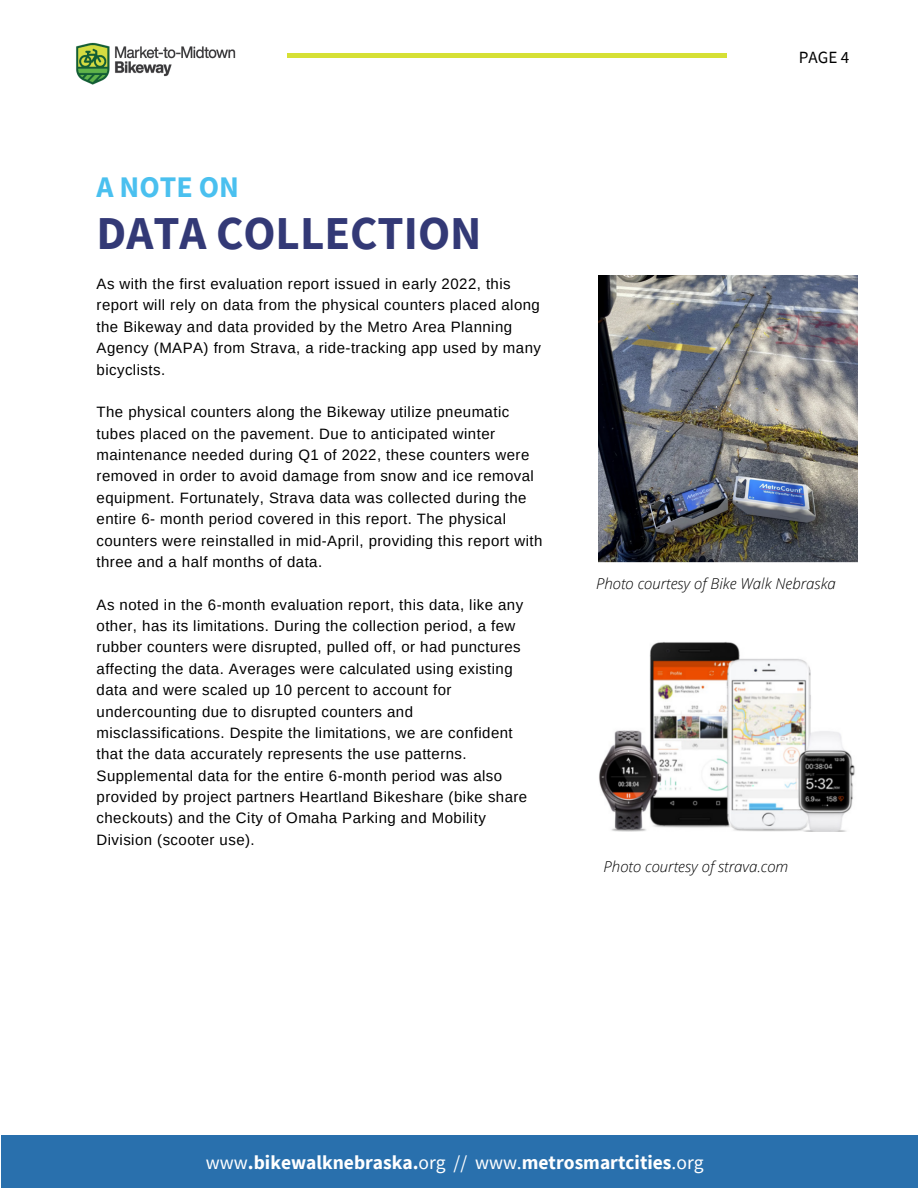
<style>
.page{position:relative;width:918px;height:1188px;background:#fff}
.page>*{position:absolute;margin:0;border:0;box-sizing:border-box;transform-origin:0 0}
.t1{font:700 47.1px "Source Sans Pro";color:#333976}
.t2{font:700 29.85px "Source Sans Pro";color:#4ac0ef}
.t3{font:700 19.5px "Source Sans Pro";color:#fff}
.t4{font:17.1px "Source Sans Pro";color:#000}
.t5{font:15px/21.3px "Arimo";letter-spacing:.03em;color:#000}
.t6{font:italic 300 15px "Open Sans";color:#000}
.s1{font-weight:400}
</style>
<div class="page">
<img style="left:599px;top:642px;width:256px;height:189px">
<img style="left:599px;top:275px;width:259px;height:288px">
<hr style="left:287px;top:54px;width:440px;height:3px;background:#d6e035">
<img style="left:76px;top:42px;width:160px;height:43px">
<div style="left:1px;top:1135px;width:917px;height:53px;background:#2970ad"></div>
<h2 class="t2" style="left:97px;top:168px;width:144px">A NOTE ON</h2>
<h1 class="t1" style="left:97px;top:202px;width:386px">DATA COLLECTION</h1>
<p class="t5" style="left:97px;top:273px;width:446px">As with the first evaluation report issued in early 2022, this report will rely on data from the physical counters placed along the Bikeway and data provided by the Metro Area Planning Agency (MAPA) from Strava, a ride-tracking app used by many bicyclists.</p>
<p class="t5" style="left:97px;top:401px;width:447px">The physical counters along the Bikeway utilize pneumatic tubes placed on the pavement. Due to anticipated winter maintenance needed during Q1 of 2022, these counters were removed in order to avoid damage from snow and ice removal equipment. Fortunately, Strava data was collected during the entire 6- month period covered in this report. The physical counters were reinstalled in mid-April, providing this report with three and a half months of data.</p>
<p class="t5" style="left:97px;top:594px;width:432px">As noted in the 6-month evaluation report, this data, like any other, has its limitations. During the collection period, a few rubber counters were disrupted, pulled off, or had punctures affecting the data. Averages were calculated using existing data and were scaled up 10 percent to account for undercounting due to disrupted counters and misclassifications. Despite the limitations, we are confident that the data accurately represents the use patterns.<br>Supplemental data for the entire 6-month period was also provided by project partners Heartland Bikeshare (bike share checkouts) and the City of Omaha Parking and Mobility Division (scooter use).</p>
<p class="t4" style="left:799px;top:46px;width:52px">PAGE 4</p>
<p class="t6" style="left:596px;top:573px;width:241px">Photo courtesy of Bike Walk Nebraska</p>
<p class="t6" style="left:604px;top:856px;width:186px">Photo courtesy of strava.com</p>
<h3 class="t3" style="left:206px;top:1150px;width:499px"><span class="s1">www</span>.bikewalknebraska.<span class="s1">org // www.</span>metrosmartcities<span class="s1">.org</span></h3>
</div>
